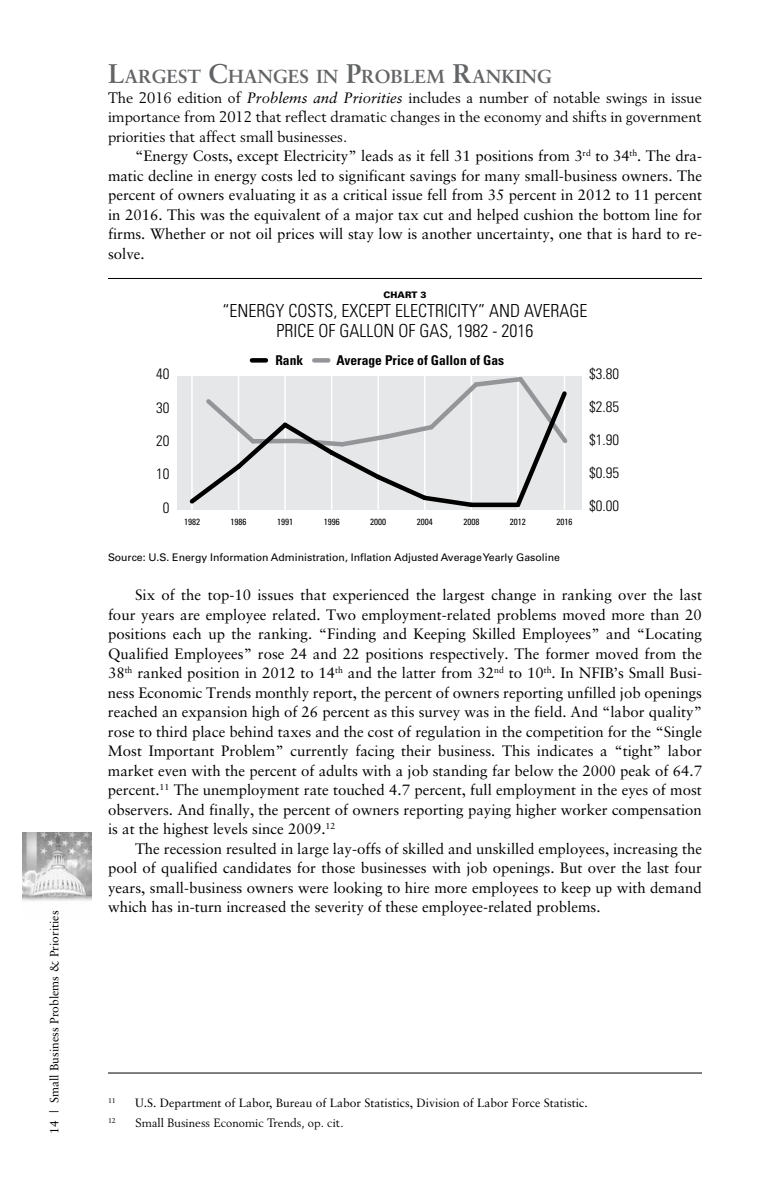
<style>
.page{position:relative;width:783px;height:1188px;background:#fff}
.page>*{position:absolute;margin:0;border:0;box-sizing:border-box;transform-origin:0 0}
.t1{font:700 18.9px "Sabon";color:#636466}
.t2{font:300 condensed 18px/19.5px "Univers";color:#000;text-align:center}
.t3{font:15px/19.5px "Sabon";color:#000;text-align:justify}
.t4{font:15px/19.5px "Revival 565 BT";color:#000;text-align:justify}
.t5{font:300 condensed 15px "Univers";color:#000}
.t6{font:700 condensed 13.5px "Univers";color:#000}
.t7{font:12px "Sabon";color:#000}
.t8{font:12px "Revival 565 BT";color:#000}
.t9{font:10.5px "Univers";color:#000}
.t10{font:condensed 9px "Univers";color:#000}
.t11{font:900 9px "Univers";color:#000}
.t12{font:7.05px "Sabon";color:#000}
.s1{font-size:27px}
.s2{font-family:"Sabon";font-style:italic}
</style>
<div class="page">
<hr style="left:108px;top:278px;width:594px;height:1px;background:#000">
<div style="left:177px;top:376px;width:405px;height:134px;background:#e6e7e8"></div>
<div style="left:252px;top:358px;width:14px;height:5px;background:#000"></div>
<div style="left:314px;top:358px;width:14px;height:5px;background:#939598"></div>
<svg style="left:189px;top:376px;width:379px;height:134px"></svg>
<hr style="left:108px;top:1073px;width:594px;height:1px;background:#000">
<img style="left:22px;top:833px;width:69px;height:68px">
<p class="t7" style="left:47px;top:1134px;width:225px;rotate:-90deg">14 | Small Business Problems &amp; Priorities</p>
<p class="t1" style="left:108px;top:65px;width:444px"><span class="s1">L</span>ARGEST <span class="s1">C</span>HANGES IN <span class="s1">P</span>ROBLEM <span class="s1">R</span>ANKING</p>
<p class="t4" style="left:108px;top:88px;width:595px">The 2016 edition of <span class="s2">Problems and Priorities</span> includes a number of notable swings in issue importance from 2012 that reflect dramatic changes in the economy and shifts in government priorities that affect small businesses.</p>
<p class="t3" style="left:108px;top:146px;width:596px;text-indent:27px">“Energy Costs, except Electricity” leads as it fell 31 positions from 3<sup>rd</sup> to 34<sup>th</sup>. The dra&shy;matic decline in energy costs led to significant savings for many small-business owners. The percent of owners evaluating it as a critical issue fell from 35 percent in 2012 to 11 percent in 2016. This was the equivalent of a major tax cut and helped cushion the bottom line for firms. Whether or not oil prices will stay low is another uncertainty, one that is hard to re&shy;solve.</p>
<p class="t11" style="left:383px;top:289px;width:45px">CHART 3</p>
<p class="t2" style="left:222px;top:301px;width:367px">“ENERGY COSTS, EXCEPT ELECTRICITY” AND AVERAGE<br>PRICE OF GALLON OF GAS, 1982 - 2016</p>
<p class="t5" style="left:156px;top:365px;width:15px">40</p>
<p class="t5" style="left:156px;top:398px;width:15px">30</p>
<p class="t5" style="left:156px;top:432px;width:15px">20</p>
<p class="t5" style="left:156px;top:465px;width:15px">10</p>
<p class="t5" style="left:163px;top:498px;width:8px">0</p>
<p class="t10" style="left:184px;top:516px;width:17px">1982</p>
<p class="t6" style="left:275px;top:352px;width:29px">Rank</p>
<p class="t6" style="left:337px;top:352px;width:169px">Average Price of Gallon of Gas</p>
<p class="t10" style="left:231px;top:516px;width:17px">1986</p>
<p class="t10" style="left:277px;top:516px;width:17px">1991</p>
<p class="t10" style="left:324px;top:516px;width:17px">1996</p>
<p class="t10" style="left:370px;top:516px;width:17px">2000</p>
<p class="t10" style="left:417px;top:516px;width:17px">2004</p>
<p class="t10" style="left:463px;top:516px;width:17px">2008</p>
<p class="t10" style="left:510px;top:516px;width:17px">2012</p>
<p class="t10" style="left:556px;top:516px;width:17px">2016</p>
<p class="t5" style="left:589px;top:365px;width:31px">$3.80</p>
<p class="t5" style="left:589px;top:398px;width:31px">$2.85</p>
<p class="t5" style="left:589px;top:431px;width:31px">$1.90</p>
<p class="t5" style="left:589px;top:464px;width:31px">$0.95</p>
<p class="t5" style="left:589px;top:497px;width:31px">$0.00</p>
<p class="t9" style="left:108px;top:551px;width:454px">Source: U.S. Energy Information Administration, Inflation Adjusted Average Yearly Gasoline</p>
<p class="t3" style="left:108px;top:585px;width:596px;text-indent:27px">Six of the top-10 issues that experienced the largest change in ranking over the last four years are employee related. Two employment-related problems moved more than 20 positions each up the ranking. “Finding and Keeping Skilled Employees” and “Locating Qualified Employees” rose 24 and 22 positions respectively. The former moved from the 38<sup>th</sup> ranked position in 2012 to 14<sup>th</sup> and the latter from 32<sup>nd</sup> to 10<sup>th</sup>. In NFIB’s Small Busi&shy;ness Economic Trends monthly report, the percent of owners reporting unfilled job openings reached an expansion high of 26 percent as this survey was in the field. And “labor quality” rose to third place behind taxes and the cost of regulation in the competition for the “Single Most Important Problem” currently facing their business. This indicates a “tight” labor market even with the percent of adults with a job standing far below the 2000 peak of 64.7 percent.<sup>11</sup> The unemployment rate touched 4.7 percent, full employment in the eyes of most observers. And finally, the percent of owners reporting paying higher worker compensation is at the highest levels since 2009.<sup>12</sup></p>
<p class="t3" style="left:108px;top:838px;width:596px;text-indent:27px">The recession resulted in large lay-offs of skilled and unskilled employees, increasing the pool of qualified candidates for those businesses with job openings. But over the last four years, small-business owners were looking to hire more employees to keep up with demand which has in-turn increased the severity of these employee-related problems.</p>
<p class="t12" style="left:108px;top:1096px;width:9px">11</p>
<p class="t7" style="left:135px;top:1096px;width:454px">U.S. Department of Labor, Bureau of Labor Statistics, Division of Labor Force Statistic.</p>
<p class="t12" style="left:108px;top:1116px;width:9px">12</p>
<p class="t8" style="left:135px;top:1115px;width:210px">Small Business Economic Trends, op. cit.</p>
</div>
